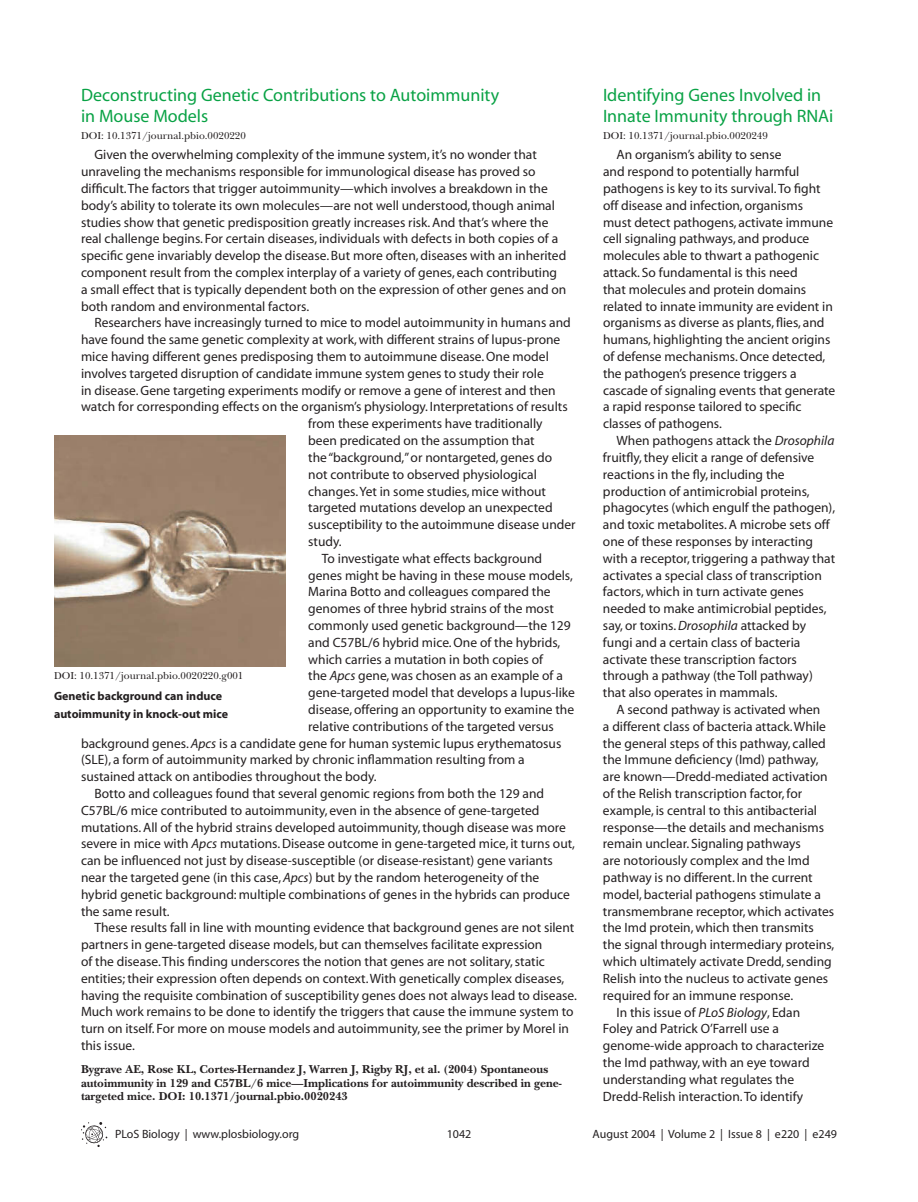
<style>
.page{position:relative;width:918px;height:1202px;background:#fff}
.page>*{position:absolute;margin:0;border:0;box-sizing:border-box;transform-origin:0 0}
.t1{font:18px/21px "Myriad";color:#09a245}
.t2{font:13.5px/16.8px "Myriad";color:#231f20}
.t3{font:700 12px/13.5px "PLB Iserif";color:#231f20}
.t4{font:12px "Myriad";color:#231f20}
.t5{font:700 12px/18px "Myriad";color:#231f20}
.t6{font:500 10.5px "PLB Iserif";color:#231f20}
.s1{font-style:italic}
</style>
<div class="page">
<svg style="left:81px;top:1122px;width:26px;height:25px"></svg>
<img style="left:54px;top:435px;width:231px;height:231px">
<h1 class="t1" style="left:81px;top:86px;width:420px">Deconstructing Genetic Contributions to Autoimmunity in Mouse Models</h1>
<p class="t6" style="left:81px;top:131px;width:166px">DOI: 10.1371/journal.pbio.0020220</p>
<p class="t2" style="left:81px;top:147px;width:487px;text-indent:14px">Given the overwhelming complexity of the immune system, it’s no wonder that unraveling the mechanisms responsible for immunological disease has proved so difficult. The factors that trigger autoimmunity—which involves a breakdown in the body’s ability to tolerate its own molecules—are not well understood, though animal studies show that genetic predisposition greatly increases risk. And that’s where the real challenge begins. For certain diseases, individuals with defects in both copies of a specific gene invariably develop the disease. But more often, diseases with an inherited component result from the complex interplay of a variety of genes, each contributing a small effect that is typically dependent both on the expression of other genes and on both random and environmental factors.</p>
<p class="t2" style="left:94px;top:315px;width:478px">Researchers have increasingly turned to mice to model autoimmunity in humans and</p>
<p class="t2" style="left:81px;top:332px;width:481px">have found the same genetic complexity at work, with different strains of lupus-prone</p>
<p class="t2" style="left:81px;top:349px;width:469px">mice having different genes predisposing them to autoimmune disease. One model</p>
<p class="t2" style="left:81px;top:366px;width:464px">involves targeted disruption of candidate immune system genes to study their role</p>
<p class="t2" style="left:81px;top:383px;width:476px">in disease. Gene targeting experiments modify or remove a gene of interest and then</p>
<p class="t2" style="left:81px;top:399px;width:488px">watch for corresponding effects on the organism’s physiology. Interpretations of results</p>
<p class="t2" style="left:308px;top:416px;width:236px">from these experiments have traditionally</p>
<p class="t2" style="left:308px;top:433px;width:228px">been predicated on the assumption that</p>
<p class="t2" style="left:308px;top:450px;width:246px">the “background,” or nontargeted, genes do</p>
<p class="t2" style="left:308px;top:467px;width:230px">not contribute to observed physiological</p>
<p class="t2" style="left:308px;top:483px;width:239px">changes. Yet in some studies, mice without</p>
<p class="t2" style="left:308px;top:500px;width:246px">targeted mutations develop an unexpected</p>
<p class="t2" style="left:308px;top:517px;width:269px">susceptibility to the autoimmune disease under</p>
<p class="t2" style="left:308px;top:534px;width:35px">study.</p>
<p class="t2" style="left:322px;top:551px;width:222px">To investigate what effects background</p>
<p class="t2" style="left:308px;top:567px;width:266px">genes might be having in these mouse models,</p>
<p class="t2" style="left:308px;top:584px;width:244px">Marina Botto and colleagues compared the</p>
<p class="t2" style="left:308px;top:601px;width:247px">genomes of three hybrid strains of the most</p>
<p class="t2" style="left:308px;top:618px;width:264px">commonly used genetic background—the 129</p>
<p class="t2" style="left:308px;top:635px;width:254px">and C57BL/6 hybrid mice. One of the hybrids,</p>
<p class="t2" style="left:308px;top:651px;width:236px">which carries a mutation in both copies of</p>
<p class="t2" style="left:308px;top:668px;width:256px">the <span class="s1">Apcs</span> gene, was chosen as an example of a</p>
<p class="t2" style="left:308px;top:685px;width:268px">gene-targeted model that develops a lupus-like</p>
<p class="t2" style="left:308px;top:702px;width:267px">disease, offering an opportunity to examine the</p>
<p class="t2" style="left:308px;top:719px;width:247px">relative contributions of the targeted versus</p>
<p class="t2" style="left:81px;top:735px;width:482px">background genes. <span class="s1">Apcs</span> is a candidate gene for human systemic lupus erythematosus</p>
<p class="t2" style="left:81px;top:752px;width:445px">(SLE), a form of autoimmunity marked by chronic inflammation resulting from a</p>
<p class="t2" style="left:81px;top:769px;width:297px">sustained attack on antibodies throughout the body.</p>
<p class="t2" style="left:95px;top:786px;width:451px">Botto and colleagues found that several genomic regions from both the 129 and</p>
<p class="t2" style="left:81px;top:803px;width:460px">C57BL/6 mice contributed to autoimmunity, even in the absence of gene-targeted</p>
<p class="t2" style="left:81px;top:819px;width:487px">mutations. All of the hybrid strains developed autoimmunity, though disease was more</p>
<p class="t2" style="left:81px;top:836px;width:495px">severe in mice with <span class="s1">Apcs</span> mutations. Disease outcome in gene-targeted mice, it turns out,</p>
<p class="t2" style="left:81px;top:853px;width:473px">can be influenced not just by disease-susceptible (or disease-resistant) gene variants</p>
<p class="t2" style="left:81px;top:870px;width:460px">near the targeted gene (in this case, <span class="s1">Apcs</span>) but by the random heterogeneity of the</p>
<p class="t2" style="left:81px;top:887px;width:490px">hybrid genetic background: multiple combinations of genes in the hybrids can produce</p>
<p class="t2" style="left:81px;top:903px;width:90px">the same result.</p>
<p class="t2" style="left:95px;top:920px;width:481px">These results fall in line with mounting evidence that background genes are not silent</p>
<p class="t2" style="left:81px;top:937px;width:463px">partners in gene-targeted disease models, but can themselves facilitate expression</p>
<p class="t2" style="left:81px;top:954px;width:465px">of the disease. This finding underscores the notion that genes are not solitary, static</p>
<p class="t2" style="left:81px;top:971px;width:485px">entities; their expression often depends on context. With genetically complex diseases,</p>
<p class="t2" style="left:81px;top:987px;width:497px">having the requisite combination of susceptibility genes does not always lead to disease.</p>
<p class="t2" style="left:81px;top:1004px;width:494px">Much work remains to be done to identify the triggers that cause the immune system to</p>
<p class="t2" style="left:81px;top:1021px;width:490px">turn on itself. For more on mouse models and autoimmunity, see the primer by Morel in</p>
<p class="t2" style="left:81px;top:1038px;width:56px">this issue.</p>
<p class="t3" style="left:81px;top:1064px;width:482px">Bygrave AE, Rose KL, Cortes-Hernandez J, Warren J, Rigby RJ, et al. (2004) Spontaneous autoimmunity in 129 and C57BL/6 mice—Implications for autoimmunity described in gene&shy;targeted mice. DOI: 10.1371/journal.pbio.0020243</p>
<p class="t6" style="left:54px;top:670px;width:191px">DOI: 10.1371/journal.pbio.0020220.g001</p>
<p class="t5" style="left:54px;top:687px;width:176px">Genetic background can induce autoimmunity in knock-out mice</p>
<h1 class="t1" style="left:603px;top:86px;width:232px">Identifying Genes Involved in<br>Innate Immunity through RNAi</h1>
<p class="t6" style="left:603px;top:131px;width:166px">DOI: 10.1371/journal.pbio.0020249</p>
<p class="t2" style="left:603px;top:147px;width:234px;text-indent:14px">An organism’s ability to sense<br>and respond to potentially harmful pathogens is key to its survival. To fight off disease and infection, organisms<br>must detect pathogens, activate immune cell signaling pathways, and produce molecules able to thwart a pathogenic attack. So fundamental is this need<br>that molecules and protein domains related to innate immunity are evident in organisms as diverse as plants, flies, and humans, highlighting the ancient origins of defense mechanisms. Once detected, the pathogen’s presence triggers a cascade of signaling events that generate a rapid response tailored to specific classes of pathogens.</p>
<p class="t2" style="left:603px;top:433px;width:234px;text-indent:14px">When pathogens attack the <span class="s1">Drosophila </span>fruitfly, they elicit a range of defensive reactions in the fly, including the production of antimicrobial proteins, phagocytes (which engulf the pathogen), and toxic metabolites. A microbe sets off one of these responses by interacting with a receptor, triggering a pathway that activates a special class of transcription factors, which in turn activate genes needed to make antimicrobial peptides, say, or toxins. <span class="s1">Drosophila</span> attacked by fungi and a certain class of bacteria activate these transcription factors through a pathway (the Toll pathway) that also operates in mammals.</p>
<p class="t2" style="left:616px;top:702px;width:205px">A second pathway is activated when</p>
<p class="t2" style="left:603px;top:719px;width:224px">a different class of bacteria attack. While</p>
<p class="t2" style="left:603px;top:735px;width:224px">the general steps of this pathway, called</p>
<p class="t2" style="left:603px;top:752px;width:217px">the Immune deficiency (Imd) pathway,</p>
<p class="t2" style="left:603px;top:769px;width:226px">are known—Dredd-mediated activation</p>
<p class="t2" style="left:603px;top:786px;width:201px">of the Relish transcription factor, for</p>
<p class="t2" style="left:603px;top:803px;width:216px">example, is central to this antibacterial</p>
<p class="t2" style="left:603px;top:819px;width:223px">response—the details and mechanisms</p>
<p class="t2" style="left:603px;top:836px;width:199px">remain unclear. Signaling pathways</p>
<p class="t2" style="left:603px;top:853px;width:208px">are notoriously complex and the Imd</p>
<p class="t2" style="left:603px;top:870px;width:211px">pathway is no different. In the current</p>
<p class="t2" style="left:603px;top:887px;width:220px">model, bacterial pathogens stimulate a</p>
<p class="t2" style="left:603px;top:903px;width:233px">transmembrane receptor, which activates</p>
<p class="t2" style="left:603px;top:920px;width:212px">the Imd protein, which then transmits</p>
<p class="t2" style="left:603px;top:937px;width:233px">the signal through intermediary proteins,</p>
<p class="t2" style="left:603px;top:954px;width:230px">which ultimately activate Dredd, sending</p>
<p class="t2" style="left:603px;top:971px;width:227px">Relish into the nucleus to activate genes</p>
<p class="t2" style="left:603px;top:987px;width:192px">required for an immune response.</p>
<p class="t2" style="left:616px;top:1004px;width:185px">In this issue of <span class="s1">PLoS Biology</span>, Edan</p>
<p class="t2" style="left:603px;top:1021px;width:178px">Foley and Patrick O’Farrell use a</p>
<p class="t2" style="left:603px;top:1038px;width:223px">genome-wide approach to characterize</p>
<p class="t2" style="left:603px;top:1055px;width:208px">the Imd pathway, with an eye toward</p>
<p class="t2" style="left:603px;top:1071px;width:193px">understanding what regulates the</p>
<p class="t2" style="left:603px;top:1088px;width:202px">Dredd-Relish interaction. To identify</p>
<p class="t4" style="left:115px;top:1129px;width:186px">PLoS Biology | www.plosbiology.org</p>
<p class="t4" style="left:447px;top:1129px;width:26px">1042</p>
<p class="t4" style="left:593px;top:1129px;width:246px">August 2004 | Volume 2 | Issue 8 | e220 | e249</p>
</div>
